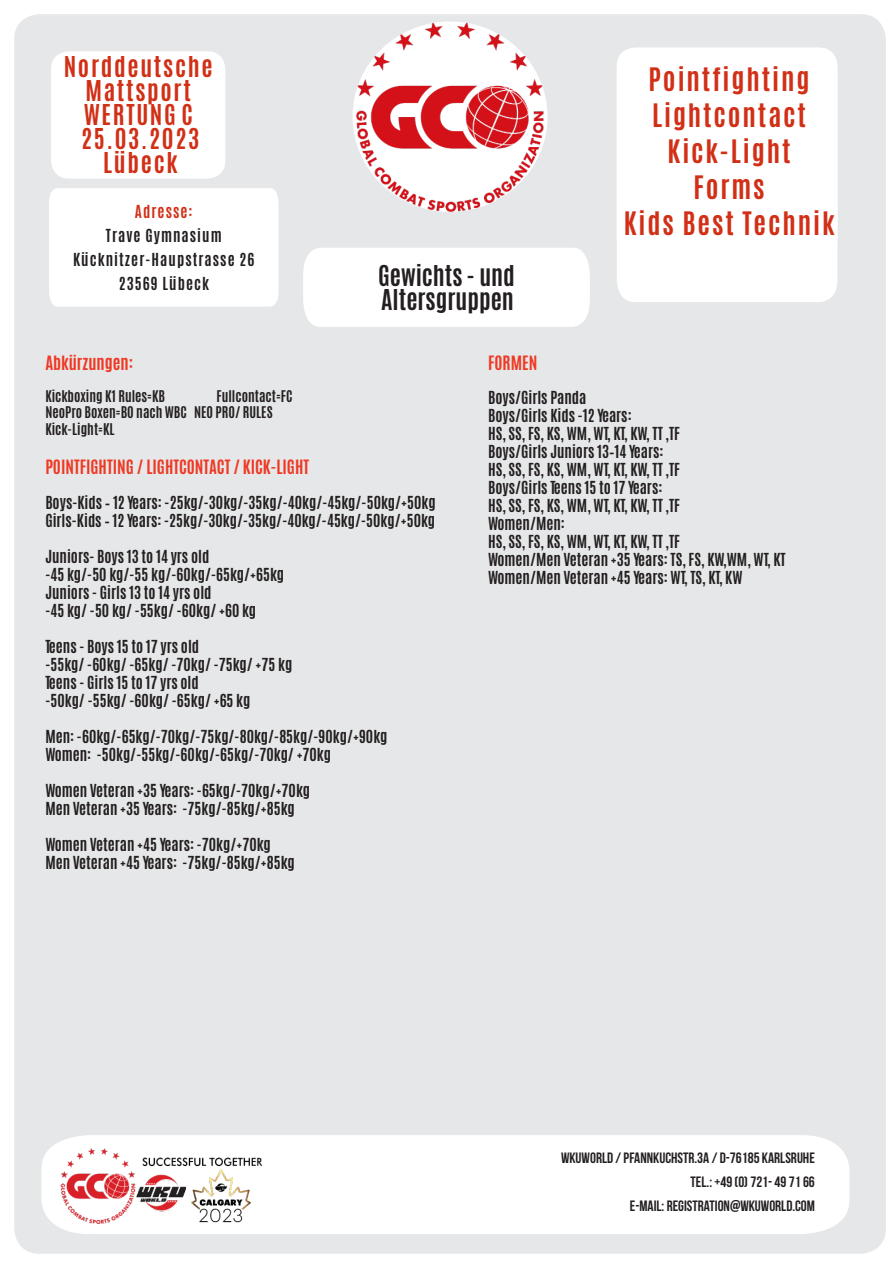
<style>
.page{position:relative;width:893px;height:1263px;background:#fff}
.page>*{position:absolute;margin:0;border:0;box-sizing:border-box;transform-origin:0 0}
.t1{font:700 27px/36px "Antonio";letter-spacing:.07em;color:#d13017;text-align:center}
.t2{font:700 24px/24px "Antonio";letter-spacing:.07em;color:#d13017;text-align:center}
.t3{font:700 24px/24px "Antonio";color:#231f20}
.t4{font:700 16.5px "Antonio";color:#ef3823}
.t5{font:700 15px/18px "Antonio";color:#231f20}
.t6{font:700 15px/24px "Bebas Neue";color:#231f20;text-align:right}
.t7{font:700 15px/24px "Antonio";letter-spacing:.07em;color:#231f20;text-align:center}
.t8{font:700 15px "Antonio";letter-spacing:.07em;color:#d13017}
.t9{font:700 13.5px/16.2px "Antonio";color:#231f20}
</style>
<div class="page">
<div style="left:14px;top:14px;width:872px;height:1240px;background:#e6e7e8;border-radius:26px"></div>
<img style="left:357px;top:22px;width:186px;height:190px">
<div style="left:41px;top:1135px;width:808px;height:99px;background:#fff"></div>
<img style="left:59px;top:1135px;width:204px;height:99px">
<div style="left:187px;top:1171px;width:80px;height:41px;background:#fff"></div>
<img style="left:189px;top:1169px;width:64px;height:56px">
<div style="left:51px;top:51px;width:174px;height:128px;background:#fff;border-radius:18px"></div>
<div style="left:49px;top:188px;width:229px;height:119px;background:#fff"></div>
<div style="left:303px;top:248px;width:287px;height:79px;background:#fff"></div>
<div style="left:617px;top:48px;width:220px;height:254px;background:#fff"></div>
<h2 class="t2" style="left:64px;top:55px;width:150px">Norddeutsche<br>Mattsport<br>WERTUNG C<br>25.03.2023<br>Lübeck</h2>
<h1 class="t1" style="left:624px;top:62px;width:212px">Pointfighting<br>Lightcontact<br>Kick-Light<br>Forms<br>Kids Best Technik</h1>
<p class="t8" style="left:135px;top:201px;width:59px">Adresse:</p>
<p class="t7" style="left:73px;top:223px;width:183px">Trave Gymnasium<br>Kücknitzer-Haupstrasse 26<br>23569 Lübeck</p>
<h2 class="t3" style="left:378px;top:263px;width:138px">Gewichts - und<br>Altersgruppen</h2>
<p class="t4" style="left:45px;top:351px;width:89px">Abkürzungen:</p>
<p class="t9" style="left:45px;top:388px;width:121px">Kickboxing K1 Rules=KB</p>
<p class="t9" style="left:45px;top:388px;width:248px;text-indent:171px">Fullcontact=FC<br>NeoPro Boxen=BO nach WBC NEO PRO/ RULES<br>Kick-Light=KL</p>
<p class="t4" style="left:45px;top:455px;width:265px">POINTFIGHTING / LIGHTCONTACT / KICK-LIGHT</p>
<p class="t5" style="left:45px;top:493px;width:392px">Boys-Kids – 12 Years: -25kg/-30kg/-35kg/-40kg/-45kg/-50kg/+50kg<br>Girls-Kids – 12 Years: -25kg/-30kg/-35kg/-40kg/-45kg/-50kg/+50kg</p>
<p class="t5" style="left:45px;top:547px;width:240px">Juniors- Boys 13 to 14 yrs old<br>-45 kg/-50 kg/-55 kg/-60kg/-65kg/+65kg Juniors - Girls 13 to 14 yrs old<br>-45 kg/ -50 kg/ -55kg/ -60kg/ +60 kg</p>
<p class="t5" style="left:45px;top:637px;width:248px">Teens - Boys 15 to 17 yrs old<br>-55kg/ -60kg/ -65kg/ -70kg/ -75kg/ +75 kg<br>Teens - Girls 15 to 17 yrs old<br>-50kg/ -55kg/ -60kg/ -65kg/ +65 kg</p>
<p class="t5" style="left:45px;top:727px;width:344px">Men: -60kg/-65kg/-70kg/-75kg/-80kg/-85kg/-90kg/+90kg<br>Women: -50kg/-55kg/-60kg/-65kg/-70kg/ +70kg</p>
<p class="t5" style="left:45px;top:781px;width:266px">Women Veteran +35 Years: -65kg/-70kg/+70kg<br>Men Veteran +35 Years: -75kg/-85kg/+85kg</p>
<p class="t5" style="left:45px;top:835px;width:251px">Women Veteran +45 Years: -70kg/+70kg<br>Men Veteran +45 Years: -75kg/-85kg/+85kg</p>
<p class="t4" style="left:488px;top:351px;width:51px">FORMEN</p>
<p class="t5" style="left:488px;top:389px;width:299px">Boys/Girls Panda<br>Boys/Girls Kids -12 Years:<br>HS, SS, FS, KS, WM, WT, KT, KW, TT ,TF<br>Boys/Girls Juniors 13–14 Years:<br>HS, SS, FS, KS, WM, WT, KT, KW, TT ,TF<br>Boys/Girls Teens 15 to 17 Years:<br>HS, SS, FS, KS, WM, WT, KT, KW, TT ,TF<br>Women/Men:<br>HS, SS, FS, KS, WM, WT, KT, KW, TT ,TF<br>Women/Men Veteran +35 Years: TS, FS, KW,WM, WT, KT<br>Women/Men Veteran +45 Years: WT, TS, KT, KW</p>
<p class="t6" style="left:561px;top:1147px;width:255px">WKUWORLD / PFANNKUCHSTR.3A / D-76185 KARLSRUHE<br>TEL.: +49 (0) 721- 49 71 66<br>E-MAIL: REGISTRATION@WKUWORLD.COM</p>
</div>
